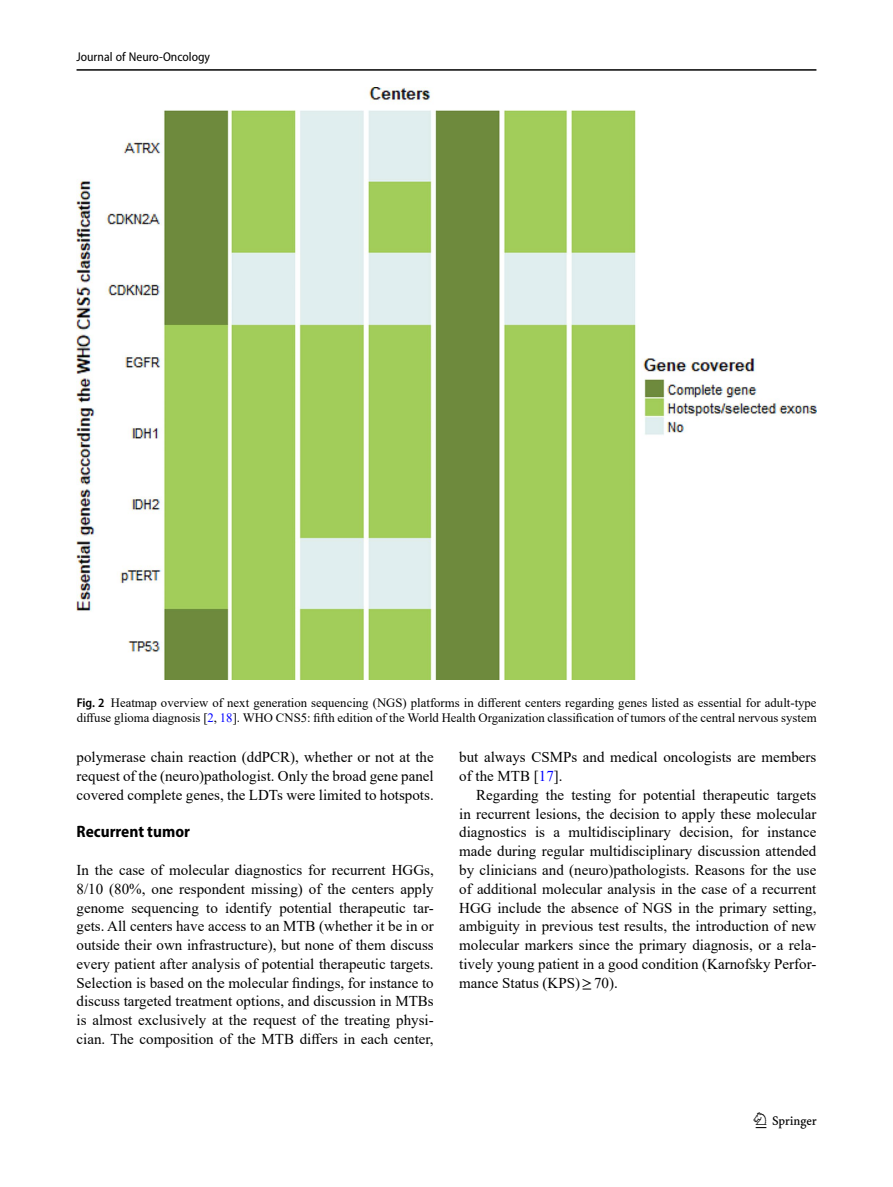
<style>
.page{position:relative;width:893px;height:1187px;background:#fff}
.page>*{position:absolute;margin:0;border:0;box-sizing:border-box;transform-origin:0 0}
.t1{font:22.5px "Springnew";color:#000}
.Head_2{font:700 semi-condensed 16.5px "Myriad Pro";color:#000}
.Body_Text_Indent{font:15px/18.8px "Times New Roman";color:#000;text-align:justify}
.Body_Text{font:15px/18.8px "Times New Roman";color:#000}
.Figure_Caption{font:12.75px/15px "Times New Roman";color:#000}
.t2{font:semi-condensed 12.75px "Myriad Pro";color:#000}
.s1{font-family:"Myriad Pro";font-weight:600;font-stretch:semi-condensed}
.s2{color:#00f}
.s3{font-family:"STIX"}
</style>
<div class="page">
<hr style="left:77px;top:69px;width:739px;height:2px;background:#000">
<img style="left:77px;top:87px;width:740px;height:592px">
<p class="t2" style="left:77px;top:49px;width:135px">Journal of Neuro-Oncology</p>
<p class="Figure_Caption" style="left:77px;top:695px;width:741px"><span class="s1">Fig. 2</span> Heatmap overview of next generation sequencing (NGS) platforms in different centers regarding genes listed as essential for adult-type diffuse glioma diagnosis [<span class="s2">2</span>, <span class="s2">18</span>]. WHO CNS5: fifth edition of the World Health Organization classification of tumors of the central nervous system</p>
<p class="Body_Text_Indent" style="left:77px;top:747px;width:359px">polymerase chain reaction (ddPCR), whether or not at the request of the (neuro)pathologist. Only the broad gene panel covered complete genes, the LDTs were limited to hotspots.</p>
<p class="Head_2" style="left:77px;top:821px;width:115px">Recurrent tumor</p>
<p class="Body_Text" style="left:77px;top:860px;width:359px;text-align:justify">In the case of molecular diagnostics for recurrent HGGs, 8/10 (80%, one respondent missing) of the centers apply genome sequencing to identify potential therapeutic tar&shy;gets. All centers have access to an MTB (whether it be in or outside their own infrastructure), but none of them discuss every patient after analysis of potential therapeutic targets.<br>Selection is based on the molecular findings, for instance to discuss targeted treatment options, and discussion in MTBs is almost exclusively at the request of the treating physi&shy;cian. The composition of the MTB differs in each center,</p>
<p class="Body_Text" style="left:459px;top:747px;width:359px">but always CSMPs and medical oncologists are members of the MTB [<span class="s2">17</span>].</p>
<p class="Body_Text_Indent" style="left:459px;top:785px;width:359px;text-indent:17px">Regarding the testing for potential therapeutic targets in recurrent lesions, the decision to apply these molecular diagnostics is a multidisciplinary decision, for instance made during regular multidisciplinary discussion attended by clinicians and (neuro)pathologists. Reasons for the use of additional molecular analysis in the case of a recurrent HGG include the absence of NGS in the primary setting, ambiguity in previous test results, the introduction of new molecular markers since the primary diagnosis, or a rela&shy;tively young patient in a good condition (Karnofsky Perfor&shy;mance Status (KPS)<span class="s3">≥</span>70).</p>
<h1 class="t1" style="left:756px;top:1107px;width:63px">1 3</h1>
</div>
